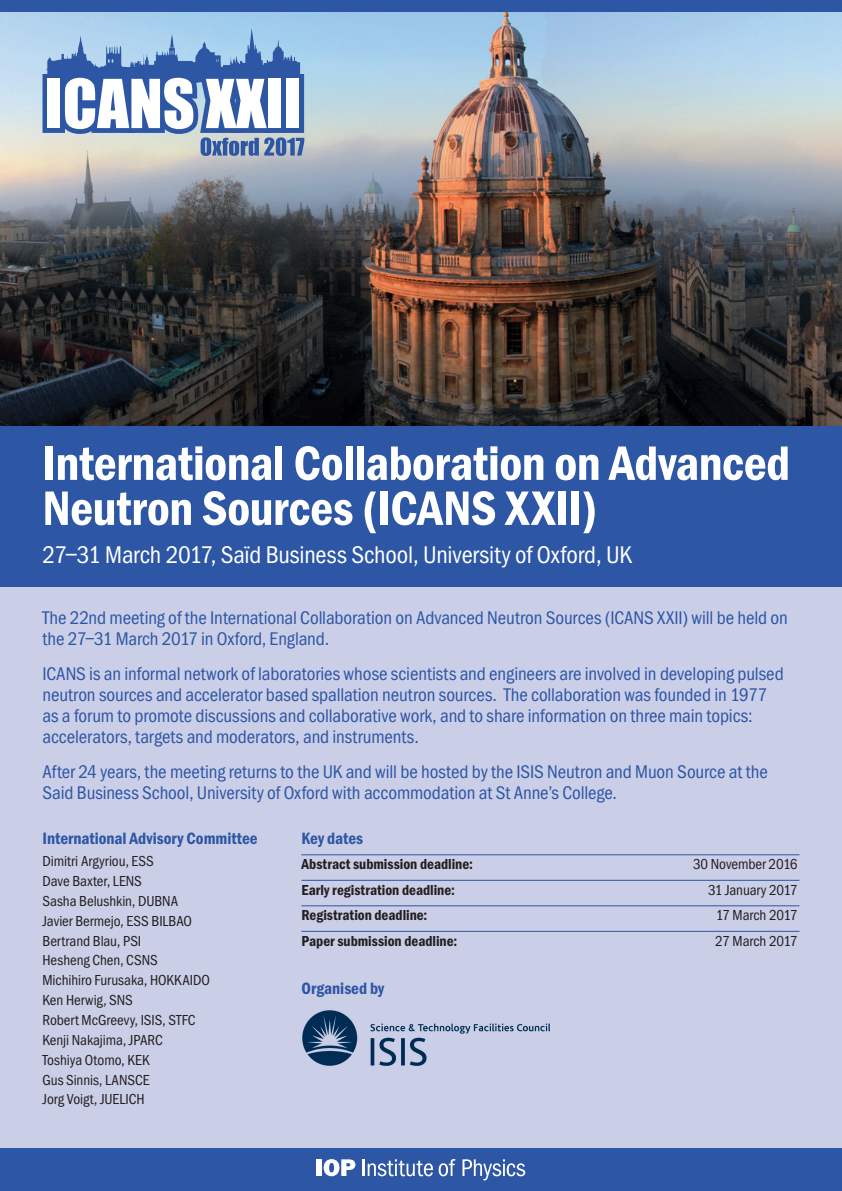
<style>
.page{position:relative;width:842px;height:1191px;background:#fff}
.page>*{position:absolute;margin:0;border:0;box-sizing:border-box;transform-origin:0 0}
.t1{font:600 50px/45px "Franklin Got Cd Io P";letter-spacing:-.01em;color:#fff}
.t2{font:25px "Franklin Got Cd Io P";letter-spacing:-.005em;color:#fff}
.t3{font:19px/21px "Franklin Got Cd Io P";letter-spacing:-.005em;color:#2d56a5}
.t4{font:600 17px "Franklin Got Cd Io P";color:#2d56a5}
.t5{font:15px/19.8px "Franklin Got Cd Io P";letter-spacing:-.005em;color:#231f20}
.t6{font:600 15px "Franklin Got Cd Io P";letter-spacing:-.005em;color:#231f20}
</style>
<div class="page">
<div style="left:0;top:0;width:842px;height:1148px;background:#cbcee7"></div>
<div style="left:0;top:425px;width:842px;height:162px;background:#2d56a5"></div>
<div style="left:0;top:1148px;width:842px;height:43px;background:#2d56a5"></div>
<div style="left:317px;top:1159px;width:5px;height:17px;background:#fff"></div>
<svg style="left:324px;top:1159px;width:31px;height:17px"></svg>
<svg style="left:363px;top:1159px;width:70px;height:17px"></svg>
<svg style="left:439px;top:1159px;width:16px;height:17px"></svg>
<svg style="left:462px;top:1159px;width:63px;height:21px"></svg>
<img style="left:0;top:11px;width:842px;height:414px">
<svg style="left:43px;top:28px;width:261px;height:128px;background:#9db4d4"></svg>
<div style="left:0;top:0;width:842px;height:11px;background:#2d56a5"></div>
<hr style="left:301px;top:854px;width:498px;height:1px;background:#2d56a5">
<hr style="left:301px;top:880px;width:498px;height:1px;background:#2d56a5">
<hr style="left:301px;top:905px;width:498px;height:1px;background:#2d56a5">
<hr style="left:301px;top:931px;width:498px;height:1px;background:#2d56a5">
<img style="left:302px;top:1010px;width:248px;height:56px">
<h1 class="t1" style="left:43px;top:441px;width:749px">International Collaboration on Advanced<br>Neutron Sources (ICANS XXII)</h1>
<h2 class="t2" style="left:43px;top:541px;width:591px">27–31 March 2017, Saïd Business School, University of Oxford, UK</h2>
<p class="t3" style="left:43px;top:607px;width:747px">The 22nd meeting of the International Collaboration on Advanced Neutron Sources (ICANS XXII) will be held on the 27–31 March 2017 in Oxford, England.</p>
<p class="t3" style="left:43px;top:663px;width:743px">ICANS is an informal network of laboratories whose scientists and engineers are involved in developing pulsed neutron sources and accelerator based spallation neutron sources. The collaboration was founded in 1977 as a forum to promote discussions and collaborative work, and to share information on three main topics: accelerators, targets and moderators, and instruments.</p>
<p class="t3" style="left:43px;top:761px;width:727px">After 24 years, the meeting returns to the UK and will be hosted by the ISIS Neutron and Muon Source at the<br>Said Business School, University of Oxford with accommodation at St Anne’s College.</p>
<p class="t4" style="left:43px;top:828px;width:217px">International Advisory Committee</p>
<p class="t5" style="left:43px;top:851px;width:169px">Dimitri Argyriou, ESS<br>Dave Baxter, LENS<br>Sasha Belushkin, DUBNA<br>Javier Bermejo, ESS BILBAO<br>Bertrand Blau, PSI<br>Hesheng Chen, CSNS<br>Michihiro Furusaka, HOKKAIDO<br>Ken Herwig, SNS<br>Robert McGreevy, ISIS, STFC<br>Kenji Nakajima, JPARC<br>Toshiya Otomo, KEK<br>Gus Sinnis, LANSCE<br>Jorg Voigt, JUELICH</p>
<p class="t4" style="left:301px;top:828px;width:63px">Key dates</p>
<p class="t6" style="left:301px;top:855px;width:173px">Abstract submission deadline:</p>
<p class="t5" style="left:693px;top:854px;width:106px">30 November 2016</p>
<p class="t6" style="left:301px;top:881px;width:155px">Early registration deadline:</p>
<p class="t5" style="left:708px;top:880px;width:91px">31 January 2017</p>
<p class="t6" style="left:301px;top:906px;width:127px">Registration deadline:</p>
<p class="t5" style="left:716px;top:905px;width:83px">17 March 2017</p>
<p class="t6" style="left:301px;top:932px;width:157px">Paper submission deadline:</p>
<p class="t5" style="left:715px;top:931px;width:84px">27 March 2017</p>
<p class="t4" style="left:301px;top:978px;width:84px">Organised by</p>
</div>
